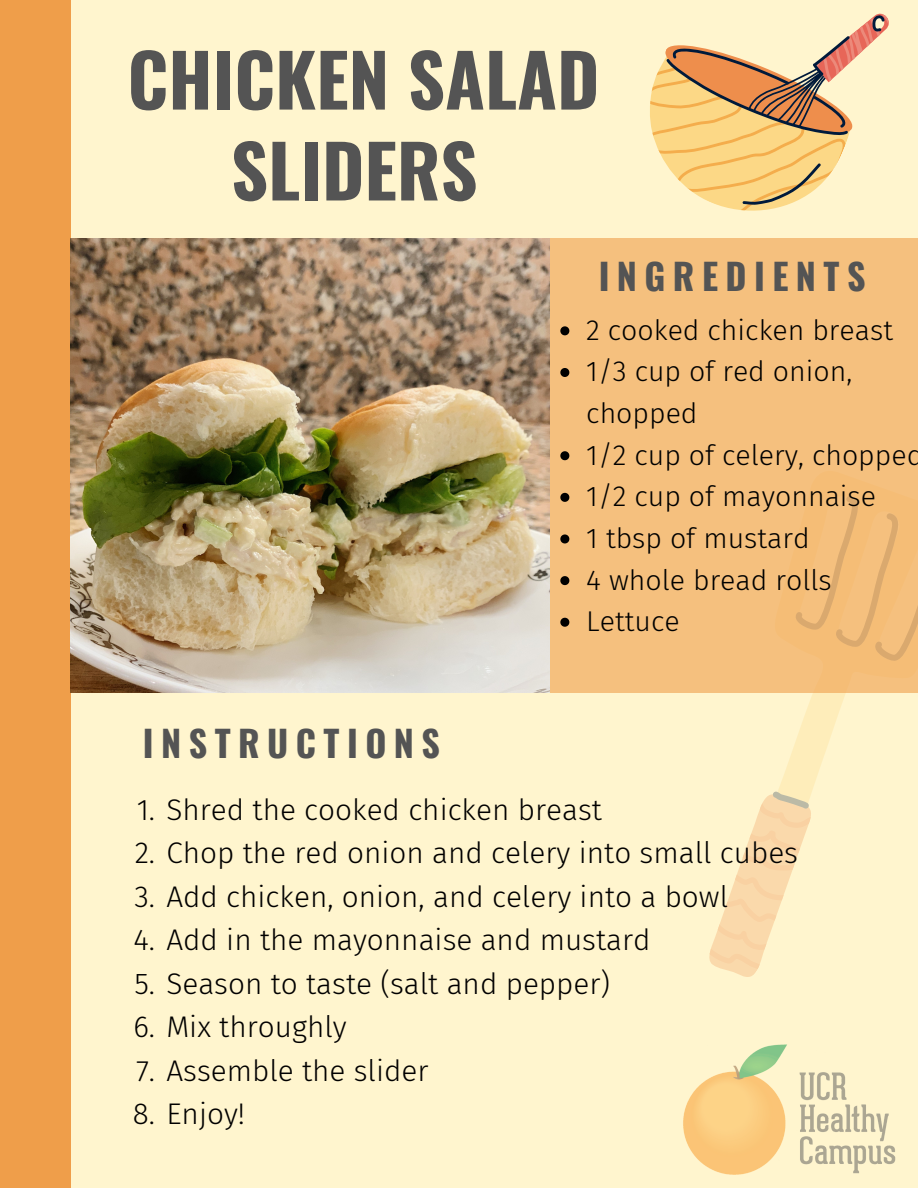
<style>
.page{position:relative;width:918px;height:1188px;background:#fff}
.page>*{position:absolute;margin:0;border:0;box-sizing:border-box;transform-origin:0 0}
.t1{font:700 72.45px/90.9px "Oswald";color:#545454;text-align:center}
.t2{font:700 36px "Oswald";letter-spacing:.205em;color:#545454}
.t3{font:300 29.7px "Fira Sans";color:#000}
.t4{font:300 28.5px/41.7px "Fira Sans";color:#000}
</style>
<div class="page">
<div style="left:70px;top:0;width:848px;height:1188px;background:#fff5ce"></div>
<div style="left:0;top:0;width:70px;height:1188px;background:#ef9e4a"></div>
<svg style="left:650px;top:13px;width:239px;height:198px"></svg>
<img style="left:70px;top:238px;width:476px;height:455px">
<svg style="left:782px;top:433px;width:136px;height:348px"></svg>
<svg style="left:709px;top:781px;width:106px;height:196px"></svg>
<div style="left:546px;top:238px;width:371px;height:455px;background:#f5c07e"></div>
<img style="left:683px;top:1044px;width:213px;height:131px">
<svg style="left:560px;top:326px;width:9px;height:9px"></svg>
<svg style="left:560px;top:368px;width:9px;height:9px"></svg>
<svg style="left:560px;top:451px;width:9px;height:9px"></svg>
<svg style="left:560px;top:493px;width:9px;height:9px"></svg>
<svg style="left:560px;top:534px;width:9px;height:9px"></svg>
<svg style="left:560px;top:576px;width:9px;height:9px"></svg>
<svg style="left:560px;top:618px;width:9px;height:9px"></svg>
<h1 class="t1" style="left:128px;top:31px;width:473px">CHICKEN SALAD<br>SLIDERS</h1>
<p class="t2" style="left:143px;top:715px;width:299px">INSTRUCTIONS</p>
<p class="t2" style="left:599px;top:248px;width:268px">INGREDIENTS</p>
<p class="t4" style="left:586px;top:309px;width:339px">2 cooked chicken breast<br>1/3 cup of red onion, chopped<br>1/2 cup of celery, chopped<br>1/2 cup of mayonnaise<br>1 tbsp of mustard<br>4 whole bread rolls<br>Lettuce</p>
<p class="t3" style="left:137px;top:792px;width:467px">1. Shred the cooked chicken breast</p>
<p class="t3" style="left:135px;top:836px;width:665px">2. Chop the red onion and celery into small cubes</p>
<p class="t3" style="left:135px;top:879px;width:595px">3. Add chicken, onion, and celery into a bowl</p>
<p class="t3" style="left:134px;top:923px;width:519px">4. Add in the mayonnaise and mustard</p>
<p class="t3" style="left:135px;top:966px;width:477px">5. Season to taste (salt and pepper)</p>
<p class="t3" style="left:133px;top:1010px;width:215px">6. Mix throughly</p>
<p class="t3" style="left:136px;top:1053px;width:294px">7. Assemble the slider</p>
<p class="t3" style="left:133px;top:1096px;width:114px">8. Enjoy!</p>
</div>
